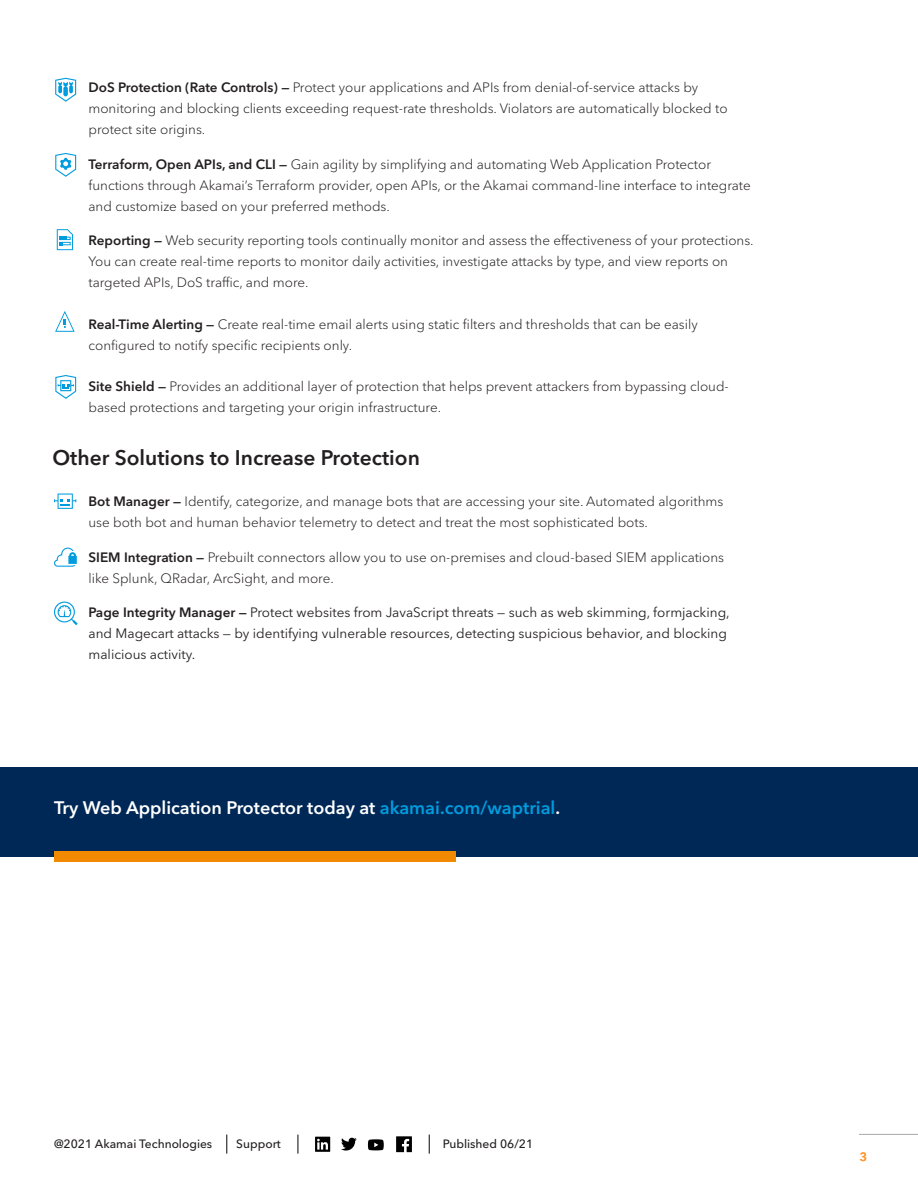
<style>
.page{position:relative;width:918px;height:1188px;background:#fff}
.page>*{position:absolute;margin:0;border:0;box-sizing:border-box;transform-origin:0 0}
.Headline{font:600 21px "Avenir Next LT Pro";color:#231f20}
.Body{font:600 18px "Avenir Next LT Pro";color:#fff}
.Body-2{font:300 13.5px/21px "Avenir Next LT Pro";color:#231f20}
.Body-3{font:13.5px/21px "Avenir Next LT Pro";color:#231f20}
.t1{font:500 12px "Avenir Next LT Pro";color:#231f20}
.t2{font:600 12px "Avenir Next LT Pro";color:#f93}
.s1{font-weight:600}
.s2{color:#009cde}
</style>
<div class="page">
<hr style="left:859px;top:1134px;width:59px;height:1px;background:#a8a8aa">
<div style="left:0;top:767px;width:918px;height:89px;background:#002856"></div>
<div style="left:54px;top:851px;width:401px;height:11px;background:#f18a00"></div>
<svg style="left:396px;top:1136px;width:16px;height:16px"></svg>
<svg style="left:341px;top:1138px;width:16px;height:13px"></svg>
<svg style="left:315px;top:1137px;width:15px;height:15px"></svg>
<svg style="left:368px;top:1139px;width:16px;height:11px"></svg>
<svg style="left:226px;top:1135px;width:1px;height:19px"></svg>
<svg style="left:297px;top:1135px;width:1px;height:19px"></svg>
<svg style="left:429px;top:1135px;width:1px;height:19px"></svg>
<svg style="left:57px;top:229px;width:16px;height:21px"></svg>
<svg style="left:55px;top:311px;width:20px;height:21px"></svg>
<svg style="left:55px;top:375px;width:21px;height:24px"></svg>
<svg style="left:54px;top:548px;width:23px;height:19px"></svg>
<svg style="left:54px;top:602px;width:24px;height:23px"></svg>
<svg style="left:54px;top:494px;width:22px;height:15px"></svg>
<svg style="left:55px;top:78px;width:21px;height:24px"></svg>
<svg style="left:55px;top:153px;width:21px;height:24px"></svg>
<p class="Body-2" style="left:88px;top:77px;width:641px"><span class="s1">DoS Protection (Rate Controls) —</span> Protect your applications and APIs from denial-of-service attacks by monitoring and blocking clients exceeding request-rate thresholds. Violators are automatically blocked to protect site origins.</p>
<p class="Body-2" style="left:88px;top:154px;width:664px"><span class="s1">Terraform, Open APIs, and CLI —</span> Gain agility by simplifying and automating Web Application Protector functions through Akamai’s Terraform provider, open APIs, or the Akamai command-line interface to integrate and customize based on your preferred methods.</p>
<p class="Body-2" style="left:88px;top:230px;width:667px"><span class="s1">Reporting —</span> Web security reporting tools continually monitor and assess the effectiveness of your protections.<br>You can create real-time reports to monitor daily activities, investigate attacks by type, and view reports on targeted APIs, DoS traffic, and more.</p>
<p class="Body-2" style="left:88px;top:313px;width:611px"><span class="s1">Real-Time Alerting —</span> Create real-time email alerts using static filters and thresholds that can be easily configured to notify specific recipients only.</p>
<p class="Body-2" style="left:88px;top:376px;width:642px"><span class="s1">Site Shield —</span> Provides an additional layer of protection that helps prevent attackers from bypassing cloud&shy;based protections and targeting your origin infrastructure.</p>
<p class="Headline" style="left:52px;top:445px;width:369px">Other Solutions to Increase Protection</p>
<p class="Body-2" style="left:88px;top:491px;width:636px"><span class="s1">Bot Manager —</span> Identify, categorize, and manage bots that are accessing your site. Automated algorithms use both bot and human behavior telemetry to detect and treat the most sophisticated bots.</p>
<p class="Body-2" style="left:88px;top:547px;width:637px"><span class="s1">SIEM Integration —</span> Prebuilt connectors allow you to use on-premises and cloud-based SIEM applications like Splunk, QRadar, ArcSight, and more.</p>
<p class="Body-3" style="left:88px;top:602px;width:643px"><span class="s1">Page Integrity Manager —</span> Protect websites from JavaScript threats — such as web skimming, formjacking, and Magecart attacks — by identifying vulnerable resources, detecting suspicious behavior, and blocking malicious activity.</p>
<p class="Body" style="left:54px;top:796px;width:508px">Try Web Application Protector today at <span class="s2">akamai.com/waptrial</span>.</p>
<p class="t1" style="left:54px;top:1137px;width:160px">@2021 Akamai Technologies</p>
<p class="t1" style="left:236px;top:1137px;width:46px">Support</p>
<p class="t1" style="left:443px;top:1137px;width:92px">Published 06/21</p>
<p class="t2" style="left:860px;top:1150px;width:9px">3</p>
</div>
